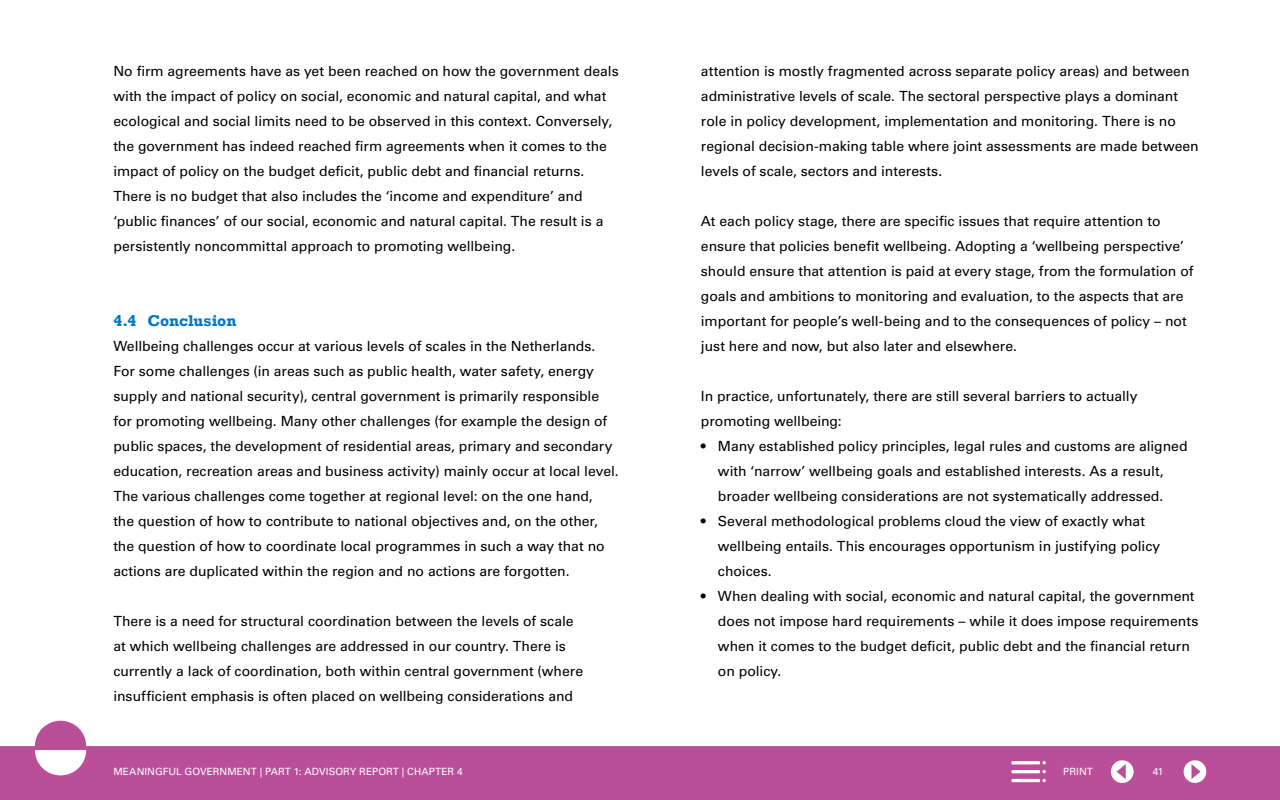
<style>
.page{position:relative;width:1280px;height:800px;background:#fff}
.page>*{position:absolute;margin:0;border:0;box-sizing:border-box;transform-origin:0 0}
.Paragraafkop_rockwell__H2{font:700 16px "Rockwell";letter-spacing:-.005em;color:#0079c2}
.platte_tekst__P{font:14px/25px "Univers LT Std";letter-spacing:-.005em;color:#000}
.platte_tekst_inspring__P{font:14px/25px "Univers LT Std";letter-spacing:-.005em;color:#000}
.t1{font:10px "Univers LT Std";letter-spacing:.01em;color:#fff}
</style>
<div class="page">
<svg style="left:0;top:721px;width:1280px;height:79px;fill:#ba4e98"></svg>
<div style="left:1111px;top:760px;width:23px;height:23px;background:#fff;border-radius:50%"></div>
<svg style="left:1117px;top:764px;width:9px;height:15px"></svg>
<div style="left:1184px;top:760px;width:22px;height:23px;background:#fff;border-radius:50%"></div>
<svg style="left:1191px;top:764px;width:10px;height:15px"></svg>
<svg style="left:1042px;top:779px;width:4px;height:3px"></svg>
<hr style="left:1011px;top:779px;width:29px;height:3px;background:#fff">
<hr style="left:1011px;top:770px;width:29px;height:3px;background:#fff">
<svg style="left:1042px;top:770px;width:4px;height:3px"></svg>
<hr style="left:1011px;top:761px;width:29px;height:3px;background:#fff">
<svg style="left:1042px;top:761px;width:4px;height:3px"></svg>
<p class="platte_tekst__P" style="left:113px;top:59px;width:507px">No firm agreements have as yet been reached on how the government deals with the impact of policy on social, economic and natural capital, and what ecological and social limits need to be observed in this context. Conversely, the government has indeed reached firm agreements when it comes to the impact of policy on the budget deficit, public debt and financial returns.<br>There is no budget that also includes the ‘income and expenditure’ and ‘public finances’ of our social, economic and natural capital. The result is a persistently noncommittal approach to promoting wellbeing.</p>
<h2 class="Paragraafkop_rockwell__H2" style="left:113px;top:311px;width:124px">4.4 Conclusion</h2>
<p class="platte_tekst__P" style="left:113px;top:334px;width:507px">Wellbeing challenges occur at various levels of scales in the Netherlands.<br>For some challenges (in areas such as public health, water safety, energy supply and national security), central government is primarily responsible for promoting wellbeing. Many other challenges (for example the design of public spaces, the development of residential areas, primary and secondary education, recreation areas and business activity) mainly occur at local level.<br>The various challenges come together at regional level: on the one hand,<br>the question of how to contribute to national objectives and, on the other, the question of how to coordinate local programmes in such a way that no actions are duplicated within the region and no actions are forgotten.</p>
<p class="platte_tekst__P" style="left:113px;top:609px;width:471px">There is a need for structural coordination between the levels of scale at which wellbeing challenges are addressed in our country. There is currently a lack of coordination, both within central government (where insufficient emphasis is often placed on wellbeing considerations and</p>
<p class="platte_tekst__P" style="left:701px;top:59px;width:499px">attention is mostly fragmented across separate policy areas) and between administrative levels of scale. The sectoral perspective plays a dominant role in policy development, implementation and monitoring. There is no regional decision-making table where joint assessments are made between levels of scale, sectors and interests.</p>
<p class="platte_tekst__P" style="left:701px;top:209px;width:494px">At each policy stage, there are specific issues that require attention to ensure that policies benefit wellbeing. Adopting a ‘wellbeing perspective’ should ensure that attention is paid at every stage, from the formulation of goals and ambitions to monitoring and evaluation, to the aspects that are important for people’s well-being and to the consequences of policy – not just here and now, but also later and elsewhere.</p>
<p class="platte_tekst__P" style="left:701px;top:384px;width:438px">In practice, unfortunately, there are still several barriers to actually promoting wellbeing:</p>
<p class="platte_tekst_inspring__P" style="left:701px;top:434px;width:488px;text-align:center">• Many established policy principles, legal rules and customs are aligned with ‘narrow’ wellbeing goals and established interests. As a result, broader wellbeing considerations are not systematically addressed.</p>
<p class="platte_tekst_inspring__P" style="left:718px;top:509px;width:444px;text-indent:-17px">• Several methodological problems cloud the view of exactly what wellbeing entails. This encourages opportunism in justifying policy choices.</p>
<p class="platte_tekst_inspring__P" style="left:718px;top:584px;width:482px;text-indent:-17px">• When dealing with social, economic and natural capital, the government does not impose hard requirements – while it does impose requirements when it comes to the budget deficit, public debt and the financial return on policy.</p>
<p class="t1" style="left:113px;top:766px;width:351px">MEANINGFUL GOVERNMENT | PART 1: ADVISORY REPORT | CHAPTER 4</p>
<p class="t1" style="left:1063px;top:765px;width:31px">PRINT</p>
<p class="t1" style="left:1153px;top:766px;width:12px">41</p>
</div>
